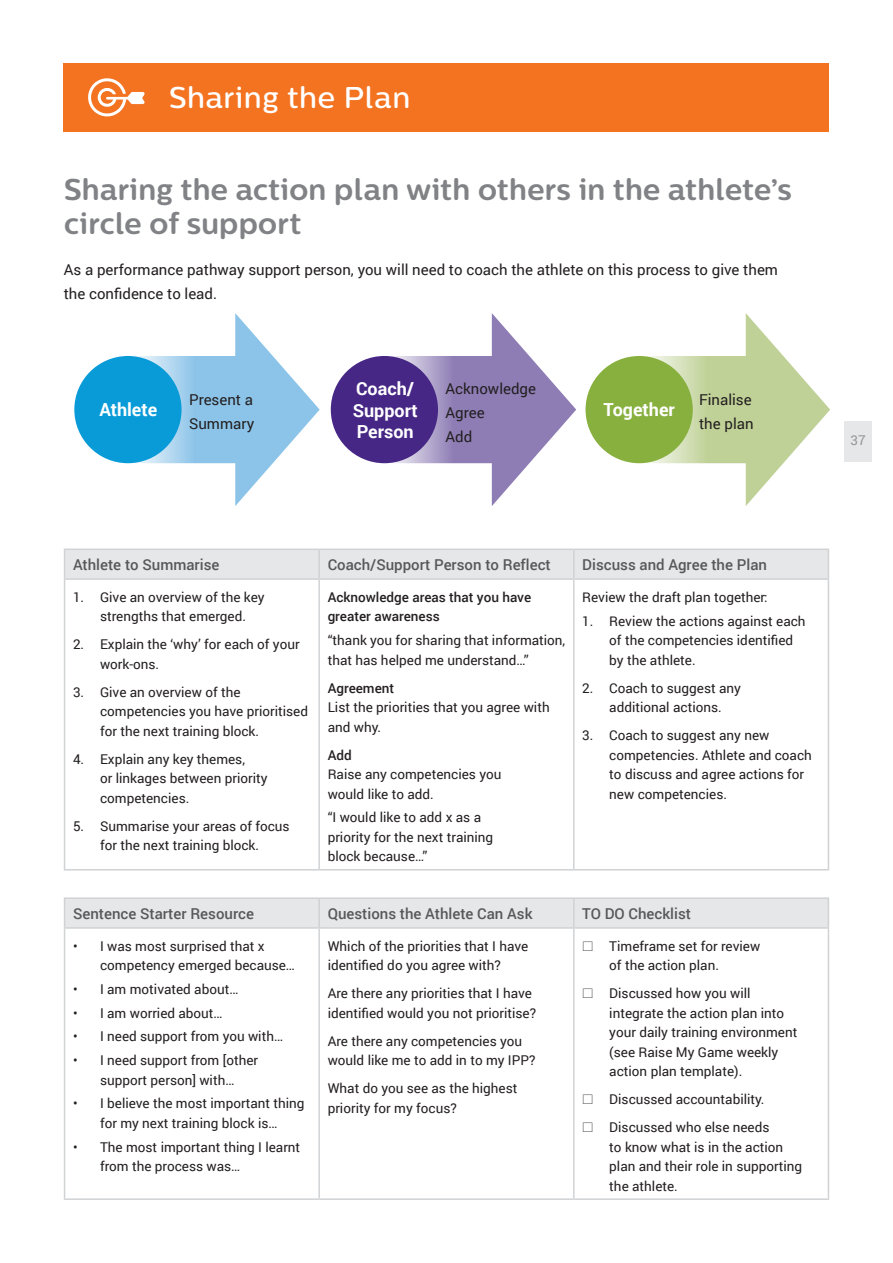
<style>
.page{position:relative;width:893px;height:1263px;background:#fff}
.page>*{position:absolute;margin:0;border:0;box-sizing:border-box;transform-origin:0 0}
.t1{font:700 30px/34.5px "Centrale Sans Rnd";letter-spacing:-.01em;color:#808285}
.t2{font:500 30px "Centrale Sans Rnd";color:#fff}
.t3{font:700 18px/21.6px "Roboto";color:#fff}
.t4{font:15px/24px "Roboto";color:#231f20}
.t5{font:500 15px "Roboto";color:#57585a}
.t6{font:13.5px/19.5px "Roboto";color:#231f20}
.t7{font:500 13.5px/19.5px "Roboto";color:#231f20}
.t8{font:13.5px "Roboto";color:#939598}
</style>
<div class="page">
<div style="left:844px;top:421px;width:28px;height:40px;background:#e6e7e9"></div>
<div style="left:64px;top:64px;width:765px;height:68px;background:#f47321"></div>
<svg style="left:88px;top:78px;width:57px;height:39px"></svg>
<svg style="left:129px;top:313px;width:191px;height:193px"></svg>
<div style="left:74px;top:356px;width:108px;height:107px;background:#089bd8;border-radius:50%"></div>
<svg style="left:385px;top:313px;width:191px;height:193px"></svg>
<div style="left:331px;top:356px;width:107px;height:107px;background:#462785;border-radius:50%"></div>
<svg style="left:639px;top:313px;width:191px;height:193px"></svg>
<div style="left:586px;top:356px;width:107px;height:107px;background:#88b03f;border-radius:50%"></div>
<hr style="left:64px;top:580px;width:1px;height:289px;background:#d1d2d4">
<hr style="left:318px;top:580px;width:2px;height:289px;background:#d1d2d4">
<hr style="left:573px;top:580px;width:2px;height:289px;background:#d1d2d4">
<hr style="left:828px;top:580px;width:1px;height:289px;background:#d1d2d4">
<hr style="left:64px;top:869px;width:255px;height:1px;background:#d1d2d4">
<hr style="left:319px;top:869px;width:255px;height:1px;background:#d1d2d4">
<hr style="left:574px;top:869px;width:255px;height:1px;background:#d1d2d4">
<div style="left:64px;top:549px;width:765px;height:29px;background:#e6e7e9"></div>
<hr style="left:64px;top:578px;width:255px;height:2px;background:#d1d2d4">
<hr style="left:319px;top:578px;width:255px;height:2px;background:#d1d2d4">
<hr style="left:574px;top:578px;width:255px;height:2px;background:#d1d2d4">
<hr style="left:64px;top:929px;width:1px;height:269px;background:#d1d2d4">
<hr style="left:318px;top:929px;width:2px;height:269px;background:#d1d2d4">
<hr style="left:573px;top:929px;width:2px;height:269px;background:#d1d2d4">
<hr style="left:828px;top:929px;width:1px;height:269px;background:#d1d2d4">
<hr style="left:64px;top:1198px;width:255px;height:2px;background:#d1d2d4">
<hr style="left:319px;top:1198px;width:255px;height:2px;background:#d1d2d4">
<hr style="left:574px;top:1198px;width:255px;height:2px;background:#d1d2d4">
<hr style="left:64px;top:897px;width:255px;height:2px;background:#d1d2d4">
<hr style="left:319px;top:897px;width:255px;height:2px;background:#d1d2d4">
<hr style="left:574px;top:897px;width:255px;height:2px;background:#d1d2d4">
<div style="left:64px;top:899px;width:765px;height:28px;background:#e6e7e9"></div>
<hr style="left:64px;top:927px;width:255px;height:2px;background:#d1d2d4">
<hr style="left:319px;top:927px;width:255px;height:2px;background:#d1d2d4">
<hr style="left:574px;top:927px;width:255px;height:2px;background:#d1d2d4">
<p class="t2" style="left:169px;top:80px;width:243px">Sharing the Plan</p>
<p class="t1" style="left:64px;top:172px;width:730px">Sharing the action plan with others in the athlete’s circle of support</p>
<p class="t4" style="left:64px;top:257px;width:716px">As a performance pathway support person, you will need to coach the athlete on this process to give them the confidence to lead.</p>
<p class="t3" style="left:99px;top:398px;width:59px">Athlete</p>
<p class="t3" style="left:353px;top:377px;width:66px">Coach/<br>Support<br>Person</p>
<p class="t4" style="left:189px;top:387px;width:67px">Present a<br>Summary</p>
<p class="t4" style="left:446px;top:376px;width:92px">Acknowledge<br>Agree<br>Add</p>
<p class="t4" style="left:699px;top:387px;width:56px">Finalise the plan</p>
<p class="t3" style="left:603px;top:398px;width:73px">Together</p>
<p class="t8" style="left:850px;top:431px;width:17px">37</p>
<p class="t5" style="left:73px;top:554px;width:148px">Athlete to Summarise</p>
<p class="t5" style="left:328px;top:554px;width:225px">Coach/Support Person to Reflect</p>
<p class="t5" style="left:582px;top:554px;width:186px">Discuss and Agree the Plan</p>
<p class="t6" style="left:100px;top:587px;width:166px;text-indent:-27px">1. Give an overview of the key strengths that emerged.</p>
<p class="t6" style="left:100px;top:634px;width:201px;text-indent:-27px">2. Explain the ‘why’ for each of your work-ons.</p>
<p class="t6" style="left:100px;top:682px;width:209px;text-indent:-27px">3. Give an overview of the competencies you have prioritised for the next training block.</p>
<p class="t6" style="left:100px;top:749px;width:169px;text-indent:-27px">4. Explain any key themes,<br>or linkages between priority competencies.</p>
<p class="t6" style="left:73px;top:816px;width:218px;text-align:center">5. Summarise your areas of focus for the next training block.</p>
<p class="t6" style="left:582px;top:587px;width:187px">Review the draft plan together:</p>
<p class="t6" style="left:609px;top:610px;width:198px;text-indent:-27px">1. Review the actions against each of the competencies identified by the athlete.</p>
<p class="t6" style="left:582px;top:677px;width:160px;text-align:center">2. Coach to suggest any additional actions.</p>
<p class="t6" style="left:609px;top:725px;width:204px;text-indent:-27px">3. Coach to suggest any new competencies. Athlete and coach to discuss and agree actions for new competencies.</p>
<p class="t7" style="left:328px;top:587px;width:205px">Acknowledge areas that you have greater awareness</p>
<p class="t6" style="left:328px;top:630px;width:239px">“thank you for sharing that information, that has helped me understand…”</p>
<p class="t7" style="left:328px;top:677px;width:68px">Agreement</p>
<p class="t6" style="left:328px;top:697px;width:224px">List the priorities that you agree with and why.</p>
<p class="t7" style="left:328px;top:744px;width:25px">Add</p>
<p class="t6" style="left:328px;top:764px;width:175px">Raise any competencies you would like to add.</p>
<p class="t6" style="left:328px;top:807px;width:167px">“I would like to add x as a priority for the next training block because…”</p>
<p class="t5" style="left:73px;top:903px;width:182px">Sentence Starter Resource</p>
<p class="t5" style="left:328px;top:903px;width:206px">Questions the Athlete Can Ask</p>
<p class="t5" style="left:582px;top:903px;width:110px">TO DO Checklist</p>
<p class="t6" style="left:100px;top:935px;width:197px;text-indent:-27px">• I was most surprised that x competency emerged because…</p>
<p class="t6" style="left:73px;top:979px;width:167px">• I am motivated about…</p>
<p class="t6" style="left:73px;top:1002px;width:151px">• I am worried about…</p>
<p class="t6" style="left:73px;top:1026px;width:212px">• I need support from you with…</p>
<p class="t6" style="left:73px;top:1050px;width:187px;text-align:center">• I need support from [other support person] with…</p>
<p class="t6" style="left:73px;top:1093px;width:233px;text-align:center">• I believe the most important thing for my next training block is…</p>
<p class="t6" style="left:100px;top:1136px;width:202px;text-indent:-27px">• The most important thing I learnt from the process was…</p>
<p class="t6" style="left:328px;top:935px;width:202px">Which of the priorities that I have identified do you agree with?</p>
<p class="t6" style="left:328px;top:983px;width:210px">Are there any priorities that I have identified would you not prioritise?</p>
<p class="t6" style="left:328px;top:1030px;width:209px">Are there any competencies you would like me to add in to my IPP?</p>
<p class="t6" style="left:328px;top:1078px;width:191px">What do you see as the highest priority for my focus?</p>
<p class="t6" style="left:609px;top:935px;width:152px">Timeframe set for review of the action plan.</p>
<p class="t6" style="left:609px;top:983px;width:190px">Discussed how you will integrate the action plan into your daily training environment (see Raise My Game weekly action plan template).</p>
<p class="t6" style="left:609px;top:1089px;width:157px">Discussed accountability.</p>
<p class="t6" style="left:609px;top:1117px;width:194px">Discussed who else needs<br>to know what is in the action plan and their role in supporting the athlete.</p>
</div>
